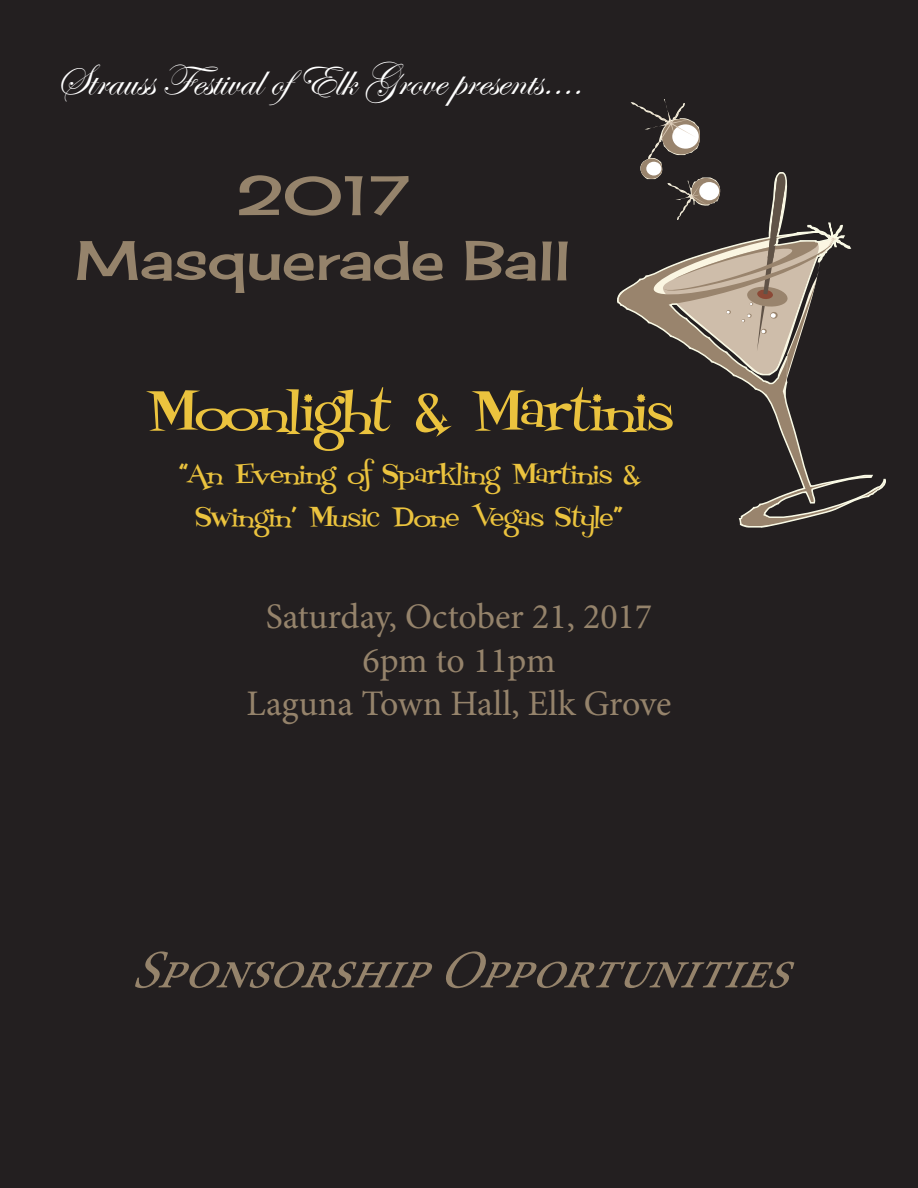
<style>
.page{position:relative;width:918px;height:1188px;background:#231f20}
.page>*{position:absolute;margin:0;border:0;box-sizing:border-box;transform-origin:0 0}
.t1{font:72px "Fontdinerdotcom Loungy";color:#ebc33e}
.t2{font:italic 54px "Minion Pro";color:#95836b}
.t3{font:54px "Cherry Soda";color:#95836b}
.t4{font:45px "Edwardian Script ITC";color:#fff}
.t5{font:36px "Fontdinerdotcom Loungy";color:#ebc33e}
.t6{font:36px "Minion Pro";color:#95836b}
</style>
<div class="page">
<svg style="left:640px;top:158px;width:23px;height:21px"></svg>
<div style="left:646px;top:162px;width:16px;height:14px;background:#fff;border-radius:50%"></div>
<svg style="left:631px;top:99px;width:69px;height:61px"></svg>
<svg style="left:617px;top:171px;width:269px;height:357px"></svg>
<p class="t4" style="left:56px;top:55px;width:529px">Strauss Festival ofElk Grove presents....</p>
<p class="t3" style="left:236px;top:162px;width:175px">2017</p>
<p class="t3" style="left:75px;top:227px;width:496px">Masquerade Ball</p>
<p class="t1" style="left:146px;top:374px;width:529px">Moonlight &amp; Martinis</p>
<p class="t5" style="left:179px;top:456px;width:463px">“An Evening of Sparkling Martinis &amp;</p>
<p class="t5" style="left:196px;top:499px;width:429px">Swingin’ Music Done Vegas Style”</p>
<p class="t6" style="left:266px;top:593px;width:388px">Saturday, October 21, 2017</p>
<p class="t6" style="left:362px;top:636px;width:195px">6pm to 11pm</p>
<p class="t6" style="left:246px;top:679px;width:427px">Laguna Town Hall, Elk Grove</p>
<p class="t2" style="left:131px;top:934px;width:692px">SponsorshipOpportunities</p>
</div>
